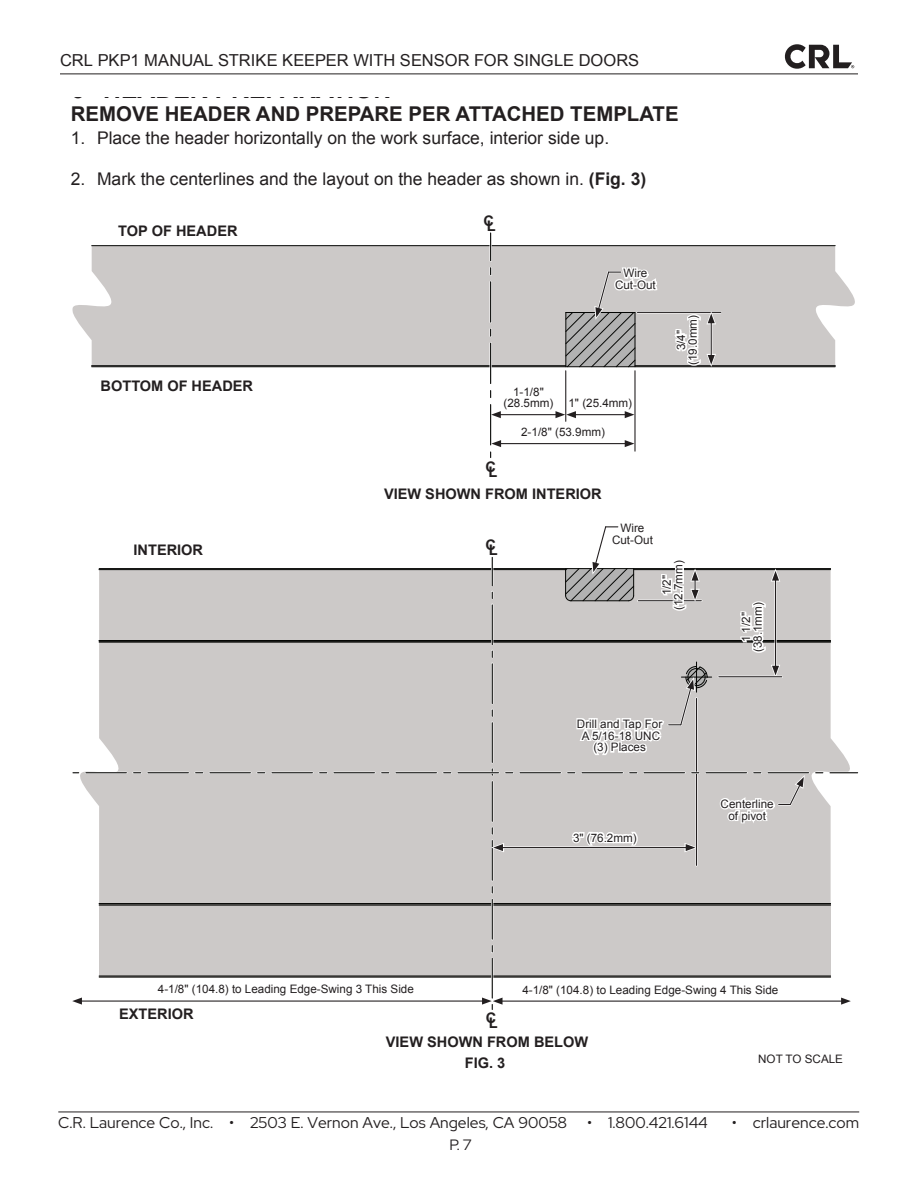
<style>
.page{position:relative;width:918px;height:1188px;background:#fff}
.page>*{position:absolute;margin:0;border:0;box-sizing:border-box;transform-origin:0 0}
.t1{font:700 20.4px "Arial";color:#231f20}
.t2{font:17.55px "Arial";color:#231f20}
.t3{font:700 17.55px "Arial";color:#231f20}
.t4{font:16.5px "Arial";color:#231f20}
.t5{font:15.6px "Red Hat Display";color:#231f20}
.t6{font:15px "Red Hat Display";color:#231f20}
.t7{font:700 14.55px "Arial";color:#231f20}
.t8{font:11.7px/11.7px "Arial";color:#231f20;text-align:center}
.s1{font-weight:700}
</style>
<div class="page">
<hr style="left:58px;top:1112px;width:801px;height:1px;background:#231f20">
<svg style="left:785px;top:44px;width:69px;height:25px"></svg>
<svg style="left:73px;top:246px;width:782px;height:120px;background:#cfcccb"></svg>
<hr style="left:635px;top:366px;width:200px;height:1px;background:#ccc9c8">
<hr style="left:92px;top:366px;width:474px;height:1px;background:#ccc9c8">
<hr style="left:92px;top:245px;width:743px;height:1px;background:#040503">
<hr style="left:92px;top:367px;width:743px;height:1px;background:#040503">
<hr style="left:635px;top:365px;width:200px;height:1px;background:#040503">
<hr style="left:92px;top:365px;width:474px;height:1px;background:#040503">
<hr style="left:638px;top:311px;width:83px;height:2px;background:#fff">
<hr style="left:637px;top:312px;width:84px;height:1px;background:#231f20">
<svg style="left:669px;top:311px;width:47px;height:57px"></svg>
<svg style="left:490px;top:233px;width:169px;height:225px"></svg>
<svg style="left:72px;top:526px;width:786px;height:484px"></svg>
<hr style="left:719px;top:676px;width:63px;height:2px;background:#fff">
<hr style="left:719px;top:676px;width:63px;height:1px;background:#231f20">
<hr style="left:60px;top:74px;width:798px;height:1px;background:#231f20">
<p class="t3" style="left:71px;top:47px;width:635px">CRL PKP1 - MANUAL STRIKE KEEPER WITH SENSOR FOR SINGLE DOORS</p>
<h3 class="t4" style="left:60px;top:49px;width:581px">CRL PKP1 MANUAL STRIKE KEEPER WITH SENSOR FOR SINGLE DOORS</h3>
<p class="t1" style="left:71px;top:100px;width:609px">REMOVE HEADER AND PREPARE PER ATTACHED TEMPLATE</p>
<p class="t2" style="left:71px;top:127px;width:540px">1. Place the header horizontally on the work surface, interior side up.</p>
<p class="t2" style="left:71px;top:167px;width:577px">2. Mark the centerlines and the layout on the header as shown in. <span class="s1">(Fig. 3)</span></p>
<p class="t7" style="left:118px;top:221px;width:121px">TOP OF HEADER</p>
<p class="t7" style="left:484px;top:214px;width:13px">CL</p>
<p class="t8" style="left:615px;top:267px;width:42px">Wire<br>Cut-Out</p>
<p class="t7" style="left:101px;top:376px;width:154px">BOTTOM OF HEADER</p>
<p class="t8" style="left:504px;top:386px;width:51px">1-1/8" (28.5mm)</p>
<p class="t8" style="left:568px;top:398px;width:65px">1" (25.4mm)</p>
<p class="t8" style="left:521px;top:426px;width:85px">2-1/8" (53.9mm)</p>
<p class="t7" style="left:486px;top:460px;width:13px">CL</p>
<p class="t7" style="left:134px;top:540px;width:71px">INTERIOR</p>
<p class="t7" style="left:384px;top:485px;width:219px">VIEW SHOWN FROM INTERIOR</p>
<p class="t7" style="left:486px;top:538px;width:13px">CL</p>
<p class="t8" style="left:612px;top:522px;width:42px">Wire<br>Cut-Out</p>
<p class="t8" style="left:675px;top:365px;width:51px;rotate:-90deg">3/4" (19.0mm)</p>
<p class="t8" style="left:661px;top:610px;width:51px;rotate:-90deg">1/2" (12.7mm)</p>
<p class="t8" style="left:740px;top:652px;width:51px;rotate:-90deg">1 1/2" (38.1mm)</p>
<p class="t8" style="left:577px;top:718px;width:87px">Drill and Tap For<br>A 5/16-18 UNC (3) Places</p>
<p class="t8" style="left:573px;top:832px;width:65px">3" (76.2mm)</p>
<p class="t8" style="left:721px;top:798px;width:55px">Centerline of pivot</p>
<p class="t8" style="left:158px;top:984px;width:258px">4-1/8" (104.8) to Leading Edge-Swing 3 This Side</p>
<p class="t8" style="left:522px;top:984px;width:258px">4-1/8" (104.8) to Leading Edge-Swing 4 This Side</p>
<p class="t7" style="left:386px;top:1032px;width:204px">VIEW SHOWN FROM BELOW</p>
<p class="t7" style="left:119px;top:1005px;width:76px">EXTERIOR</p>
<p class="t7" style="left:486px;top:1011px;width:13px">CL</p>
<p class="t7" style="left:465px;top:1053px;width:42px">FIG. 3</p>
<p class="t8" style="left:758px;top:1053px;width:86px">NOT TO SCALE</p>
<h3 class="t5" style="left:58px;top:1112px;width:510px">C.R. Laurence Co., Inc. • 2503 E. Vernon Ave., Los Angeles, CA 90058</h3>
<h3 class="t5" style="left:587px;top:1112px;width:122px">• 1.800.421.6144</h3>
<h3 class="t5" style="left:732px;top:1112px;width:129px">• crlaurence.com</h3>
<p class="t6" style="left:449px;top:1135px;width:24px">P. 7</p>
</div>
